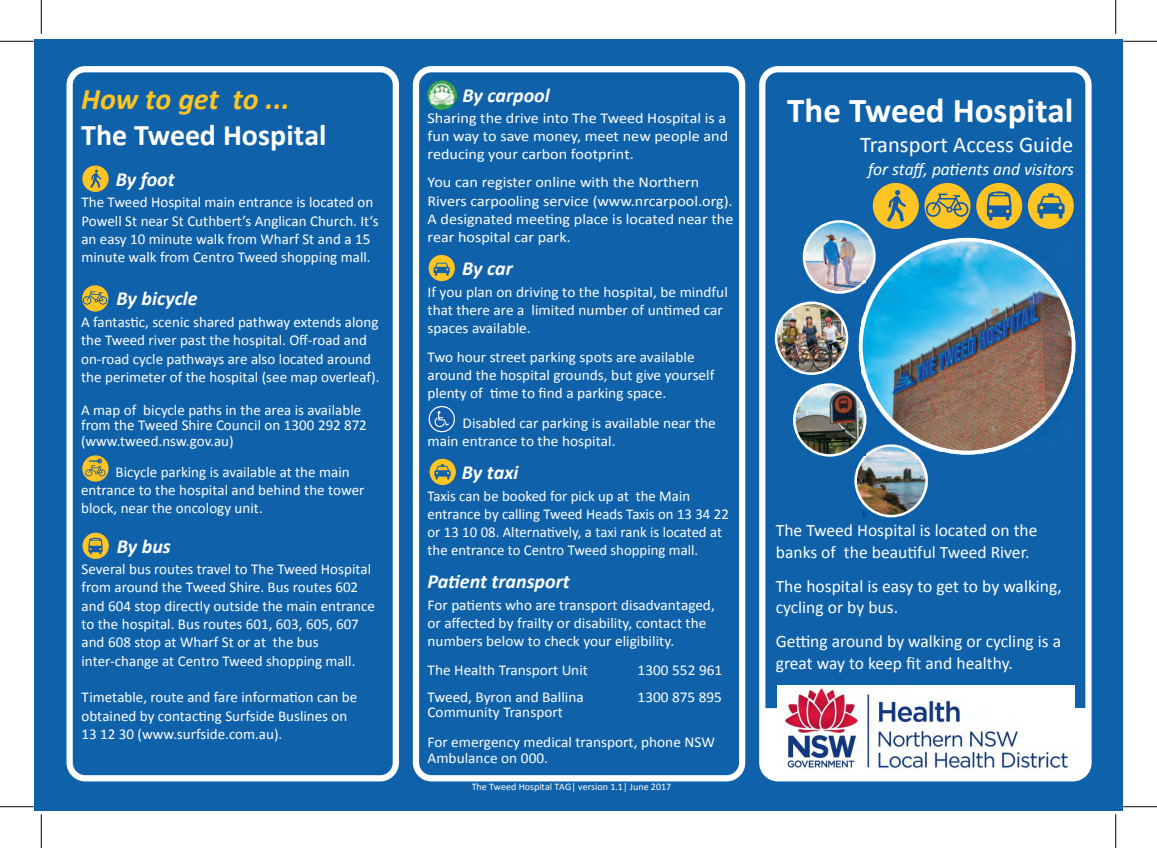
<style>
.page{position:relative;width:1157px;height:848px;background:#fff}
.page>*{position:absolute;margin:0;border:0;box-sizing:border-box;transform-origin:0 0}
.t1{font:700 35px "Calibri";color:#fff}
.t2{font:700 30px "Calibri";color:#fff}
.t3{font:italic 700 30px "Calibri";letter-spacing:-.005em;color:#fdc423}
.t4{font:22.5px "Calibri";color:#fff}
.t5{font:italic 700 20px "Calibri";color:#fff}
.t6{font:17.5px/21.4px "Calibri";color:#fff}
.t7{font:italic 17.5px "Calibri";letter-spacing:-.005em;color:#fff}
.t8{font:15px/18.2px "Calibri";color:#fff}
.t9{font:15px/18.2px "Calibri";color:#fff;scale:1.07 1}
.t10{font:10px "Calibri";color:#fff}
</style>
<div class="page">
<div style="left:34px;top:39px;width:1088px;height:771px;background:#0f62aa"></div>
<img style="left:865px;top:452px;width:61px;height:64px">
<img style="left:855px;top:456px;width:10px;height:60px">
<div style="left:854px;top:444px;width:73px;height:73px;border:2px solid #fff;border-radius:50%"></div>
<img style="left:776px;top:303px;width:71px;height:70px">
<div style="left:774px;top:301px;width:74px;height:74px;border:2px solid #fff;border-radius:50%"></div>
<img style="left:861px;top:227px;width:12px;height:14px">
<img style="left:804px;top:221px;width:57px;height:72px">
<div style="left:802px;top:220px;width:74px;height:73px;border:2px solid #fff;border-radius:50%"></div>
<svg style="left:427px;top:254px;width:29px;height:28px"></svg>
<div style="left:428px;top:255px;width:27px;height:26px;background:#fdc423;border-radius:50%"></div>
<img style="left:433px;top:262px;width:16px;height:13px">
<svg style="left:428px;top:457px;width:29px;height:29px"></svg>
<div style="left:429px;top:459px;width:27px;height:26px;background:#fdc423;border-radius:50%"></div>
<img style="left:435px;top:465px;width:16px;height:14px">
<div style="left:66px;top:66px;width:333px;height:715px;border:6px solid #fff;border-radius:16px"></div>
<div style="left:413px;top:66px;width:332px;height:715px;border:6px solid #fff;border-radius:16px"></div>
<div style="left:759px;top:66px;width:332px;height:715px;border:6px solid #fff;border-radius:16px"></div>
<div style="left:759px;top:707px;width:329px;height:74px;background:#fff"></div>
<svg style="left:974px;top:181px;width:49px;height:50px"></svg>
<div style="left:976px;top:183px;width:46px;height:46px;background:#fdc423;border-radius:50%"></div>
<svg style="left:986px;top:191px;width:25px;height:30px"></svg>
<svg style="left:870px;top:181px;width:50px;height:50px"></svg>
<div style="left:872px;top:183px;width:46px;height:46px;background:#fdc423;border-radius:50%"></div>
<svg style="left:887px;top:190px;width:18px;height:32px"></svg>
<svg style="left:922px;top:181px;width:50px;height:50px"></svg>
<div style="left:924px;top:183px;width:46px;height:46px;background:#fdc423;border-radius:50%"></div>
<svg style="left:925px;top:193px;width:43px;height:24px"></svg>
<svg style="left:82px;top:532px;width:27px;height:27px"></svg>
<svg style="left:88px;top:537px;width:15px;height:17px"></svg>
<div style="left:81px;top:164px;width:29px;height:29px;background:#135cab;border-radius:50%"></div>
<div style="left:82px;top:165px;width:27px;height:27px;background:#fdc423;border-radius:50%"></div>
<svg style="left:90px;top:169px;width:11px;height:19px"></svg>
<svg style="left:81px;top:284px;width:28px;height:28px"></svg>
<div style="left:82px;top:285px;width:26px;height:26px;background:#fdc423;border-radius:50%"></div>
<svg style="left:83px;top:291px;width:24px;height:13px"></svg>
<svg style="left:81px;top:454px;width:29px;height:28px"></svg>
<svg style="left:82px;top:455px;width:27px;height:26px"></svg>
<svg style="left:85px;top:458px;width:20px;height:18px"></svg>
<svg style="left:427px;top:405px;width:29px;height:28px"></svg>
<svg style="left:428px;top:406px;width:27px;height:26px"></svg>
<div style="left:430px;top:407px;width:23px;height:24px;background:#135cab;border-radius:50%"></div>
<svg style="left:434px;top:411px;width:15px;height:16px"></svg>
<svg style="left:1025px;top:181px;width:50px;height:50px"></svg>
<div style="left:1027px;top:183px;width:46px;height:46px;background:#fdc423;border-radius:50%"></div>
<img style="left:1037px;top:194px;width:27px;height:24px">
<img style="left:427px;top:81px;width:29px;height:29px">
<img style="left:865px;top:241px;width:207px;height:210px">
<img style="left:861px;top:241px;width:4px;height:143px">
<img style="left:794px;top:384px;width:71px;height:71px">
<div style="left:793px;top:383px;width:73px;height:73px;border:2px solid #fff;border-radius:50%"></div>
<hr style="left:0;top:41px;width:34px;height:1px;background:#000">
<hr style="left:1122px;top:41px;width:34px;height:1px;background:#000">
<hr style="left:0;top:806px;width:34px;height:1px;background:#000">
<hr style="left:1122px;top:806px;width:34px;height:1px;background:#000">
<hr style="left:41px;top:0;width:1px;height:34px;background:#000">
<hr style="left:41px;top:814px;width:1px;height:34px;background:#000">
<hr style="left:1115px;top:0;width:1px;height:34px;background:#000">
<hr style="left:1115px;top:814px;width:1px;height:34px;background:#000">
<img style="left:777px;top:685px;width:297px;height:84px">
<h2 class="t3" style="left:81px;top:80px;width:210px">How to get to ...</h2>
<h2 class="t2" style="left:81px;top:117px;width:247px">The Tweed Hospital</h2>
<h3 class="t5" style="left:116px;top:166px;width:61px">By foot</h3>
<p class="t8" style="left:81px;top:192px;width:299px">The Tweed Hospital main entrance is located on Powell St near St Cuthbert’s Anglican Church. It‘s an easy 10 minute walk from Wharf St and a 15 minute walk from Centro Tweed shopping mall.</p>
<h3 class="t5" style="left:117px;top:286px;width:83px">By bicycle</h3>
<p class="t8" style="left:81px;top:312px;width:300px">A fantastic, scenic shared pathway extends along the Tweed river past the hospital. Off-road and on-road cycle pathways are also located around the perimeter of the hospital (see map overleaf).</p>
<p class="t8" style="left:81px;top:401px;width:287px;line-height:15.6px">A map of bicycle paths in the area is available from the Tweed Shire Council on 1300 292 872 (www.tweed.nsw.gov.au)</p>
<p class="t8" style="left:81px;top:462px;width:285px;text-indent:35px">Bicycle parking is available at the main entrance to the hospital and behind the tower block, near the oncology unit.</p>
<h3 class="t5" style="left:117px;top:533px;width:56px">By bus</h3>
<p class="t8" style="left:81px;top:559px;width:295px">Several bus routes travel to The Tweed Hospital from around the Tweed Shire. Bus routes 602 and 604 stop directly outside the main entrance to the hospital. Bus routes 601, 603, 605, 607 and 608 stop at Wharf St or at the bus inter-change at Centro Tweed shopping mall.</p>
<p class="t8" style="left:81px;top:687px;width:277px">Timetable, route and fare information can be obtained by contacting Surfside Buslines on<br>13 12 30 (www.surfside.com.au).</p>
<h3 class="t5" style="left:462px;top:83px;width:89px">By carpool</h3>
<p class="t9" style="left:427px;top:108px;width:282px">Sharing the drive into The Tweed Hospital is a fun way to save money, meet new people and reducing your carbon footprint.</p>
<p class="t9" style="left:427px;top:173px;width:287px">You can register online with the Northern Rivers carpooling service (www.nrcarpool.org).<br>A designated meeting place is located near the rear hospital car park.</p>
<h3 class="t5" style="left:462px;top:256px;width:52px">By car</h3>
<p class="t8" style="left:427px;top:282px;width:302px">If you plan on driving to the hospital, be mindful that there are a limited number of untimed car spaces available.</p>
<p class="t8" style="left:427px;top:347px;width:288px">Two hour street parking spots are available around the hospital grounds, but give yourself plenty of time to find a parking space.</p>
<p class="t8" style="left:427px;top:413px;width:290px;text-indent:35px">Disabled car parking is available near the main entrance to the hospital.</p>
<h3 class="t5" style="left:462px;top:459px;width:58px">By taxi</h3>
<p class="t8" style="left:427px;top:485px;width:303px">Taxis can be booked for pick up at the Main entrance by calling Tweed Heads Taxis on 13 34 22 or 13 10 08. Alternatively, a taxi rank is located at the entrance to Centro Tweed shopping mall.</p>
<h3 class="t5" style="left:427px;top:569px;width:144px">Patient transport</h3>
<p class="t8" style="left:427px;top:595px;width:289px">For patients who are transport disadvantaged, or affected by frailty or disability, contact the numbers below to check your eligibility.</p>
<p class="t8" style="left:427px;top:655px;width:162px;line-height:26.8px">The Health Transport Unit<br>Tweed, Byron and Ballina</p>
<p class="t8" style="left:637px;top:655px;width:86px;line-height:26.8px">1300 552 961<br>1300 875 895</p>
<p class="t8" style="left:427px;top:695px;width:289px;line-height:30.5px">Community Transport<br>For emergency medical transport, phone NSW</p>
<p class="t8" style="left:427px;top:747px;width:122px">Ambulance on 000.</p>
<p class="t10" style="left:471px;top:780px;width:201px">The Tweed Hospital TAG| version 1.1| June 2017</p>
<h1 class="t1" style="left:787px;top:88px;width:288px">The Tweed Hospital</h1>
<h3 class="t4" style="left:860px;top:131px;width:215px">Transport Access Guide</h3>
<p class="t7" style="left:868px;top:158px;width:207px">for staff, patients and visitors</p>
<p class="t6" style="left:775px;top:519px;width:263px">The Tweed Hospital is located on the banks of the beautiful Tweed River.</p>
<p class="t6" style="left:775px;top:574px;width:288px">The hospital is easy to get to by walking, cycling or by bus.</p>
<p class="t6" style="left:775px;top:630px;width:287px">Getting around by walking or cycling is a great way to keep fit and healthy.</p>
</div>
